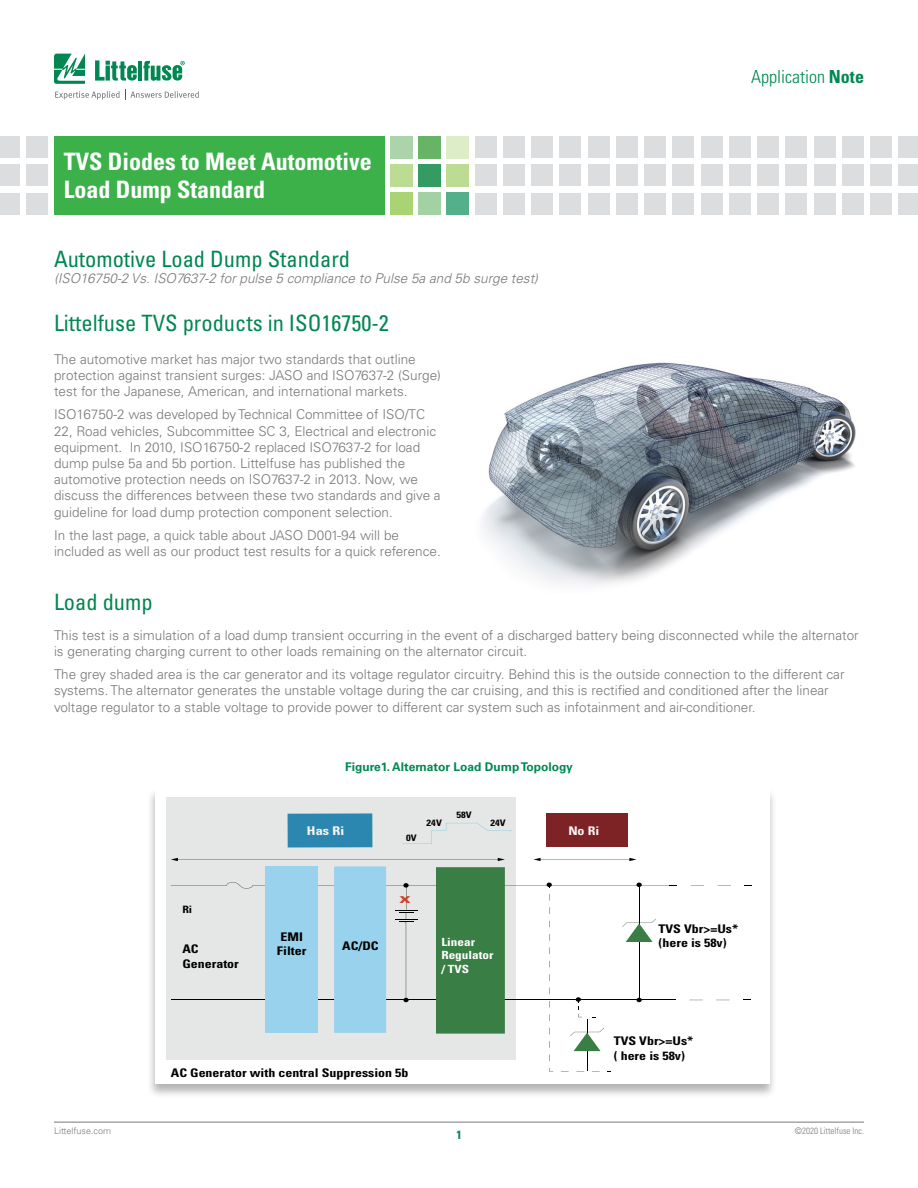
<style>
.page{position:relative;width:918px;height:1188px;background:#fff}
.page>*{position:absolute;margin:0;border:0;box-sizing:border-box;transform-origin:0 0}
.t1{font:700 condensed 24px/28.8px "Univers LT Std";color:#fff}
.t2{font:condensed 22.5px "Univers LT Std";color:#008752}
.t3{font:300 condensed 18px "Univers LT Std";color:#008752}
.t4{font:300 13.5px/16.2px "Univers LT Std";color:#77787b}
.t5{font:italic 300 13.5px "Univers LT Std";color:#77787b}
.t6{font:700 condensed 13.5px "Univers LT Std";color:#cf432b;scale:1.68 1}
.t7{font:700 12px "Univers LT Std";color:#008752}
.t8{font:700 condensed 12px "Univers LT Std";color:#008752}
.t9{font:700 condensed 11.85px/14.2px "Univers LT Std";color:#000100;scale:1.17 1}
.t10{font:700 condensed 11.85px "Univers LT Std";color:#f9f6f5;scale:1.21 1}
.t11{font:700 condensed 11.85px "Univers LT Std";color:#f9f6f5;scale:1.17 1}
.t12{font:700 condensed 11.25px/13.5px "Univers LT Std";color:#fff;scale:1.17 1}
.t13{font:700 condensed 10.2px "Univers LT Std";color:#000100;scale:1.17 1}
.t14{font:300 condensed 9px "Univers LT Std";color:#77787b}
.t15{font:300 9px "Univers LT Std";color:#77787b}
.t16{font:700 condensed 9px "Univers LT Std";color:#000100;scale:1.17 1}
.s1{font-weight:700}
.s2{font-stretch:normal}
</style>
<div class="page">
<svg style="left:54px;top:54px;width:31px;height:30px"></svg>
<hr style="left:138px;top:61px;width:4px;height:20px;background:#008752">
<svg style="left:143px;top:61px;width:42px;height:20px"></svg>
<svg style="left:95px;top:60px;width:42px;height:21px"></svg>
<svg style="left:55px;top:90px;width:144px;height:10px"></svg>
<div style="left:54px;top:136px;width:330px;height:78px;background:#3cb14a"></div>
<div style="left:26px;top:136px;width:22px;height:22px;background:#dcddde"></div>
<div style="left:26px;top:165px;width:22px;height:21px;background:#dcddde"></div>
<div style="left:26px;top:193px;width:22px;height:21px;background:#dcddde"></div>
<div style="left:0;top:136px;width:20px;height:22px;background:#dcddde"></div>
<div style="left:0;top:165px;width:20px;height:21px;background:#dcddde"></div>
<div style="left:0;top:193px;width:20px;height:21px;background:#dcddde"></div>
<hr style="left:54px;top:1122px;width:810px;height:1px;background:#77787b">
<div style="left:475px;top:136px;width:21px;height:22px;background:#dcddde"></div>
<div style="left:475px;top:165px;width:21px;height:21px;background:#dcddde"></div>
<div style="left:475px;top:193px;width:21px;height:21px;background:#dcddde"></div>
<div style="left:503px;top:136px;width:22px;height:22px;background:#dcddde"></div>
<div style="left:503px;top:165px;width:22px;height:21px;background:#dcddde"></div>
<div style="left:503px;top:193px;width:22px;height:21px;background:#dcddde"></div>
<div style="left:531px;top:136px;width:22px;height:22px;background:#dcddde"></div>
<div style="left:531px;top:165px;width:22px;height:21px;background:#dcddde"></div>
<div style="left:531px;top:193px;width:22px;height:21px;background:#dcddde"></div>
<div style="left:560px;top:136px;width:21px;height:22px;background:#dcddde"></div>
<div style="left:560px;top:165px;width:21px;height:21px;background:#dcddde"></div>
<div style="left:560px;top:193px;width:21px;height:21px;background:#dcddde"></div>
<div style="left:588px;top:136px;width:21px;height:22px;background:#dcddde"></div>
<div style="left:588px;top:165px;width:21px;height:21px;background:#dcddde"></div>
<div style="left:588px;top:193px;width:21px;height:21px;background:#dcddde"></div>
<div style="left:616px;top:136px;width:22px;height:22px;background:#dcddde"></div>
<div style="left:616px;top:165px;width:22px;height:21px;background:#dcddde"></div>
<div style="left:616px;top:193px;width:22px;height:21px;background:#dcddde"></div>
<div style="left:644px;top:136px;width:22px;height:22px;background:#dcddde"></div>
<div style="left:644px;top:165px;width:22px;height:21px;background:#dcddde"></div>
<div style="left:644px;top:193px;width:22px;height:21px;background:#dcddde"></div>
<div style="left:673px;top:136px;width:21px;height:22px;background:#dcddde"></div>
<div style="left:673px;top:165px;width:21px;height:21px;background:#dcddde"></div>
<div style="left:673px;top:193px;width:21px;height:21px;background:#dcddde"></div>
<div style="left:701px;top:136px;width:21px;height:22px;background:#dcddde"></div>
<div style="left:701px;top:165px;width:21px;height:21px;background:#dcddde"></div>
<div style="left:701px;top:193px;width:21px;height:21px;background:#dcddde"></div>
<div style="left:729px;top:136px;width:22px;height:22px;background:#dcddde"></div>
<div style="left:729px;top:165px;width:22px;height:21px;background:#dcddde"></div>
<div style="left:729px;top:193px;width:22px;height:21px;background:#dcddde"></div>
<div style="left:757px;top:136px;width:22px;height:22px;background:#dcddde"></div>
<div style="left:757px;top:165px;width:22px;height:21px;background:#dcddde"></div>
<div style="left:757px;top:193px;width:22px;height:21px;background:#dcddde"></div>
<div style="left:786px;top:136px;width:21px;height:22px;background:#dcddde"></div>
<div style="left:786px;top:165px;width:21px;height:21px;background:#dcddde"></div>
<div style="left:786px;top:193px;width:21px;height:21px;background:#dcddde"></div>
<div style="left:814px;top:136px;width:21px;height:22px;background:#dcddde"></div>
<div style="left:814px;top:165px;width:21px;height:21px;background:#dcddde"></div>
<div style="left:814px;top:193px;width:21px;height:21px;background:#dcddde"></div>
<div style="left:842px;top:136px;width:22px;height:22px;background:#dcddde"></div>
<div style="left:842px;top:165px;width:22px;height:21px;background:#dcddde"></div>
<div style="left:842px;top:193px;width:22px;height:21px;background:#dcddde"></div>
<div style="left:870px;top:136px;width:22px;height:22px;background:#dcddde"></div>
<div style="left:870px;top:165px;width:22px;height:21px;background:#dcddde"></div>
<div style="left:870px;top:193px;width:22px;height:21px;background:#dcddde"></div>
<div style="left:898px;top:136px;width:20px;height:22px;background:#dcddde"></div>
<div style="left:898px;top:165px;width:20px;height:21px;background:#dcddde"></div>
<div style="left:898px;top:193px;width:20px;height:21px;background:#dcddde"></div>
<div style="left:390px;top:136px;width:22px;height:22px;background:#abd4aa"></div>
<div style="left:390px;top:164px;width:22px;height:22px;background:#bbdc92"></div>
<div style="left:390px;top:192px;width:22px;height:22px;background:#a9d473"></div>
<div style="left:418px;top:136px;width:22px;height:22px;background:#67b466"></div>
<div style="left:418px;top:164px;width:22px;height:22px;background:#349b63"></div>
<div style="left:418px;top:192px;width:22px;height:22px;background:#a2d1a3"></div>
<div style="left:447px;top:136px;width:22px;height:22px;background:#ddedc8"></div>
<div style="left:447px;top:164px;width:22px;height:22px;background:#bbdc92"></div>
<div style="left:447px;top:192px;width:22px;height:22px;background:#54af8b"></div>
<img style="left:483px;top:362px;width:373px;height:223px">
<div style="left:146px;top:787px;width:632px;height:313px;background:#000;opacity:.3"></div>
<div style="left:155px;top:788px;width:615px;height:296px;background:#fff"></div>
<div style="left:166px;top:797px;width:350px;height:263px;background:#e5e6e6"></div>
<svg style="left:691px;top:885px;width:13px;height:1px"></svg>
<svg style="left:718px;top:885px;width:13px;height:1px"></svg>
<svg style="left:689px;top:1000px;width:14px;height:1px"></svg>
<svg style="left:716px;top:1000px;width:14px;height:1px"></svg>
<hr style="left:587px;top:1019px;width:1px;height:52px;background:#000">
<div style="left:547px;top:814px;width:81px;height:33px;background:#7d2225"></div>
<div style="left:288px;top:813px;width:84px;height:34px;background:#2c87b0"></div>
<svg style="left:171px;top:858px;width:506px;height:203px"></svg>
<svg style="left:402px;top:823px;width:110px;height:21px"></svg>
<h1 class="t1" style="left:64px;top:147px;width:309px">TVS Diodes to Meet Automotive<br>Load Dump Standard</h1>
<h2 class="t2" style="left:54px;top:245px;width:298px">Automotive Load Dump Standard</h2>
<p class="t5" style="left:54px;top:270px;width:485px">(ISO16750-2 Vs. ISO7637-2 for pulse 5 compliance to Pulse 5a and 5b surge test)</p>
<h2 class="t2" style="left:54px;top:309px;width:336px">Littelfuse TVS products in ISO16750-2</h2>
<p class="t4" style="left:54px;top:351px;width:388px">The automotive market has major two standards that outline protection against transient surges: JASO and ISO7637-2 (Surge) test for the Japanese, American, and international markets.</p>
<p class="t4" style="left:54px;top:406px;width:388px">ISO16750-2 was developed by Technical Committee of ISO/TC 22, Road vehicles, Subcommittee SC 3, Electrical and electronic equipment. In 2010, ISO16750-2 replaced ISO7637-2 for load dump pulse 5a and 5b portion. Littelfuse has published the automotive protection needs on ISO7637-2 in 2013. Now, we discuss the differences between these two standards and give a guideline for load dump protection component selection.</p>
<p class="t4" style="left:54px;top:527px;width:388px">In the last page, a quick table about JASO D001-94 will be included as well as our product test results for a quick reference.</p>
<h3 class="t3" style="left:751px;top:66px;width:114px">Application <span class="s1">Note</span></h3>
<h2 class="t2" style="left:54px;top:588px;width:100px">Load dump</h2>
<p class="t4" style="left:54px;top:627px;width:806px">This test is a simulation of a load dump transient occurring in the event of a discharged battery being disconnected while the alternator is generating charging current to other loads remaining on the alternator circuit.</p>
<p class="t4" style="left:54px;top:666px;width:792px">The grey shaded area is the car generator and its voltage regulator circuitry. Behind this is the outside connection to the different car systems. The alternator generates the unstable voltage during the car cruising, and this is rectified and conditioned after the linear voltage regulator to a stable voltage to provide power to different car system such as infotainment and air-conditioner.</p>
<p class="t7" style="left:345px;top:759px;width:229px">Figure1. Alternator Load Dump Topology</p>
<p class="t16" style="left:456px;top:810px;width:15px">58V</p>
<p class="t16" style="left:427px;top:818px;width:15px">24V</p>
<p class="t16" style="left:490px;top:818px;width:15px">24V</p>
<p class="t10" style="left:307px;top:824px;width:33px;rotate:-1deg">Has Ri</p>
<p class="t11" style="left:568px;top:823px;width:28px">No Ri</p>
<p class="t16" style="left:406px;top:832px;width:11px">0V</p>
<p class="t13" style="left:182px;top:903px;width:10px">Ri</p>
<p class="t9" style="left:182px;top:942px;width:50px">AC<br>Generator</p>
<p class="t9" style="left:277px;top:929px;width:27px">EMI<br>Filter</p>
<p class="t9" style="left:342px;top:939px;width:33px">AC/DC</p>
<p class="t6" style="left:400px;top:890px;width:8px">x</p>
<p class="t12" style="left:441px;top:935px;width:46px">Linear<br>Regulator / TVS</p>
<p class="t9" style="left:171px;top:1066px;width:205px">AC Generator with central Suppression 5b</p>
<p class="t9" style="left:659px;top:921px;width:70px">TVS Vbr&gt;=Us* (here is 58v)</p>
<p class="t9" style="left:614px;top:1034px;width:70px">TVS Vbr&gt;=Us* ( here is 58v)</p>
<p class="t15" style="left:54px;top:1125px;width:59px">Littelfuse.com</p>
<p class="t14" style="left:795px;top:1125px;width:71px"><span class="s2">©</span>2020 Littelfuse Inc.</p>
<p class="t8" style="left:456px;top:1128px;width:7px">1</p>
</div>
